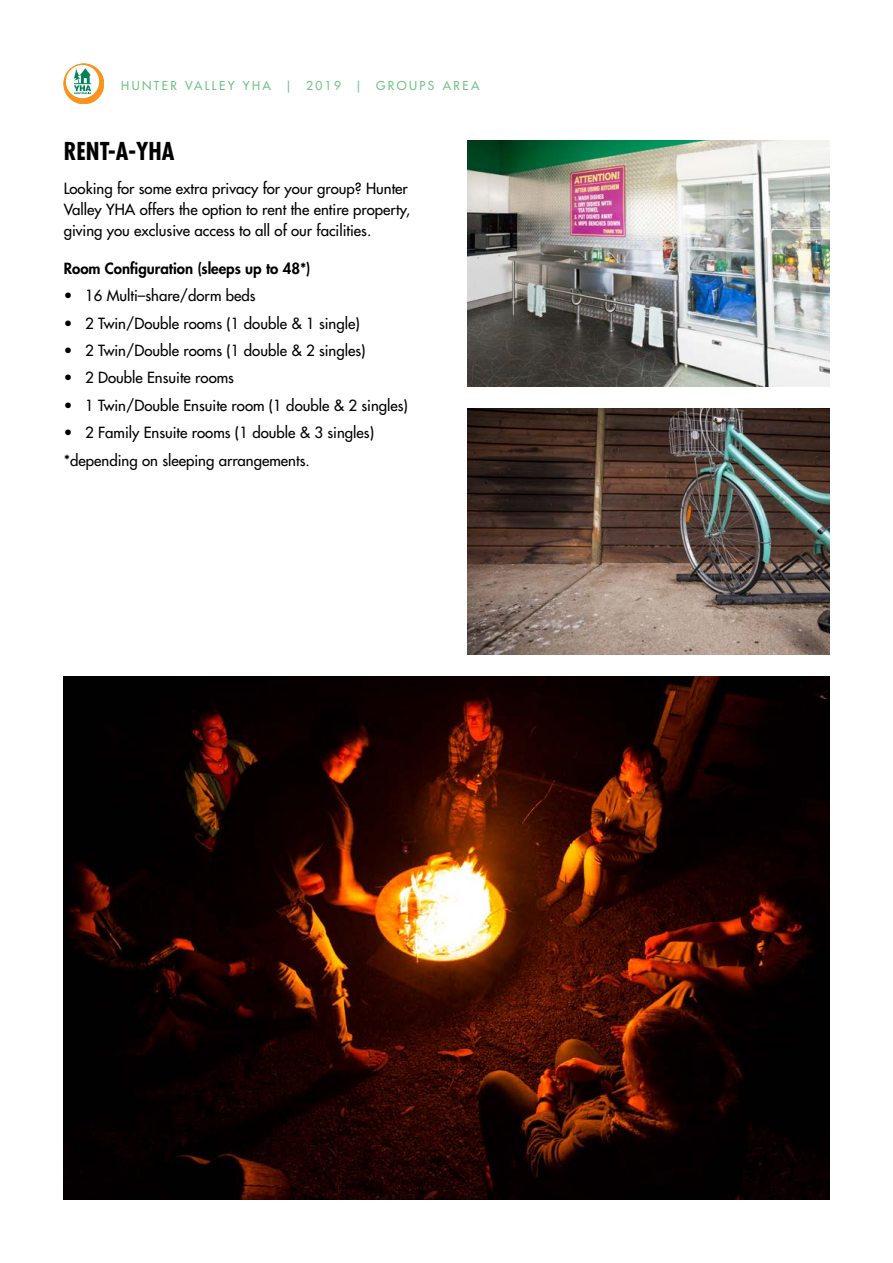
<style>
.page{position:relative;width:893px;height:1263px;background:#fff}
.page>*{position:absolute;margin:0;border:0;box-sizing:border-box;transform-origin:0 0}
.t1{font:700 condensed 24px "Futura Std";color:#000}
.t2{font:500 15px/21px "Futura Std";color:#000}
.t3{font:800 15px "Futura Std";color:#000}
.t4{font:500 12px "Futura Std";letter-spacing:.2em;color:#71c385}
</style>
<div class="page">
<svg style="left:64px;top:64px;width:40px;height:40px"></svg>
<svg style="left:64px;top:64px;width:40px;height:40px"></svg>
<div style="left:64px;top:64px;width:40px;height:40px;border:1px solid #f7941e;border-radius:50%"></div>
<div style="left:66px;top:65px;width:33px;height:33px;background:#fff;border-radius:50%"></div>
<svg style="left:74px;top:67px;width:17px;height:27px"></svg>
<img style="left:468px;top:140px;width:361px;height:247px">
<img style="left:64px;top:676px;width:765px;height:523px">
<img style="left:468px;top:408px;width:361px;height:247px">
<p class="t4" style="left:121px;top:78px;width:360px">HUNTER VALLEY YHA | 2019 | GROUPS AREA</p>
<h1 class="t1" style="left:64px;top:136px;width:112px">RENT-A-YHA</h1>
<p class="t2" style="left:64px;top:178px;width:348px">Looking for some extra privacy for your group? Hunter<br>Valley YHA offers the option to rent the entire property, giving you exclusive access to all of our facilities.</p>
<p class="t3" style="left:64px;top:259px;width:248px">Room Configuration (sleeps up to 48*)</p>
<p class="t2" style="left:64px;top:285px;width:193px">• 16 Multi–share/dorm beds</p>
<p class="t2" style="left:64px;top:313px;width:298px">• 2 Twin/Double rooms (1 double &amp; 1 single)</p>
<p class="t2" style="left:64px;top:340px;width:303px">• 2 Twin/Double rooms (1 double &amp; 2 singles)</p>
<p class="t2" style="left:64px;top:367px;width:172px">• 2 Double Ensuite rooms</p>
<p class="t2" style="left:64px;top:395px;width:346px">• 1 Twin/Double Ensuite room (1 double &amp; 2 singles)</p>
<p class="t2" style="left:64px;top:419px;width:312px;line-height:27.3px">• 2 Family Ensuite rooms (1 double &amp; 3 singles) *depending on sleeping arrangements.</p>
</div>
